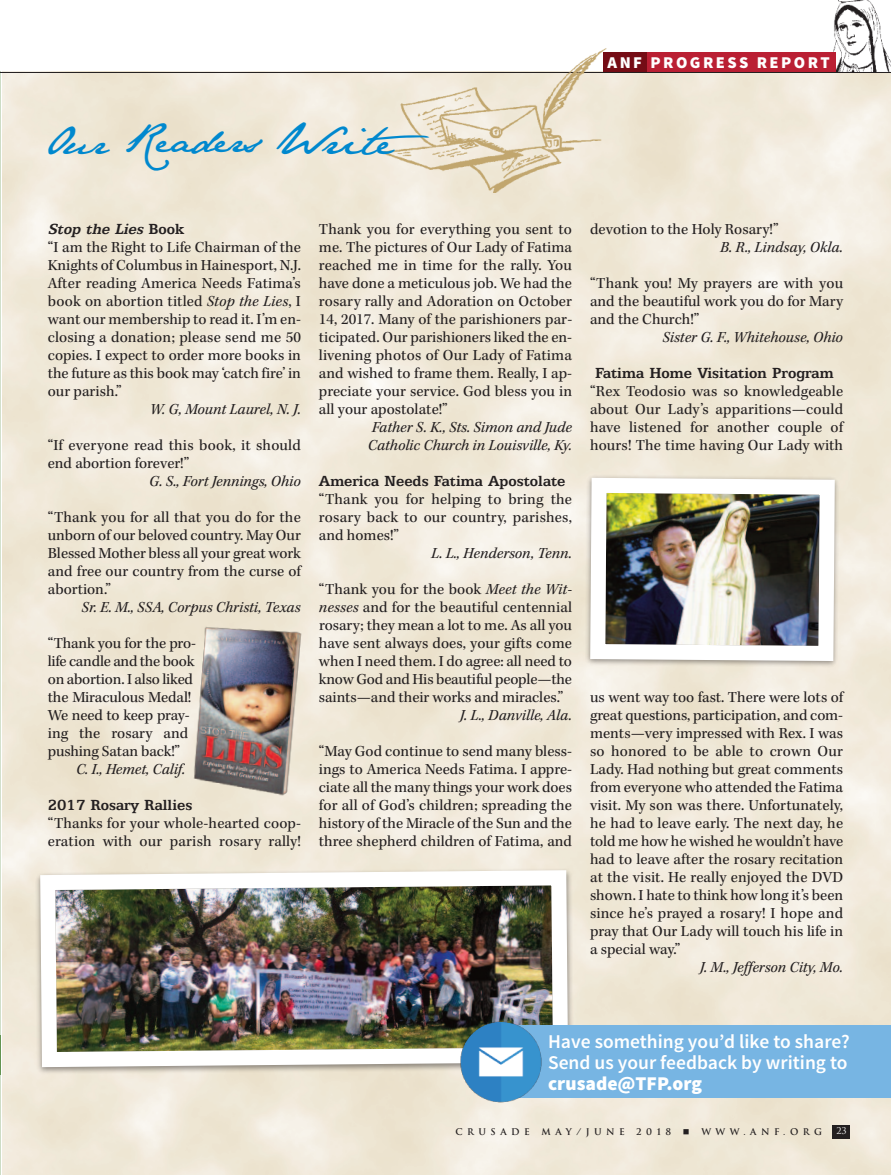
<style>
.page{position:relative;width:891px;height:1175px;background:#fff}
.page>*{position:absolute;margin:0;border:0;box-sizing:border-box;transform-origin:0 0}
.t1{font:36px "Jane Austen";color:#0088ce;scale:1.1 1}
.t2{font:600 19.5px/21px "Source Sans Pro";color:#fff}
.t3{font:900 19.5px "Source Sans Pro";color:#fff}
.t4{font:700 16.5px "Egyptian 505 BT";color:#231f20}
.t5{font:900 16.5px "Source Sans Pro";letter-spacing:.15em;color:#fff}
.t6{font:italic 700 16.5px "Egyptian 505 BT";color:#231f20}
.t7{font:15.75px/18px "Kepler Std";color:#231f20;text-align:justify}
.t8{font:italic 15.75px/18px "Kepler Std";color:#231f20}
.t9{font:700 9px "Trajan";letter-spacing:.5em;color:#231f20}
.t10{font:9px "Trajan Pro";color:#fff}
.s1{font-size:34.5px}
.s2{font-size:33px}
.s3{font-size:39px}
.s4{font-style:normal}
.s5{font-style:italic}
</style>
<div class="page">
<img style="left:2px;top:73px;width:889px;height:1101px">
<hr style="left:0;top:72px;width:1px;height:1102px;background:#d1dfcb">
<hr style="left:0;top:1035px;width:1px;height:39px;background:#639451">
<div style="left:832px;top:1124px;width:18px;height:14px;background:#231f20"></div>
<img style="left:833px;top:0;width:58px;height:72px">
<div style="left:603px;top:52px;width:44px;height:21px;background:#750c15"></div>
<div style="left:647px;top:52px;width:189px;height:21px;background:#ba1f33"></div>
<hr style="left:0;top:72px;width:891px;height:1px;background:#231f20">
<img style="left:381px;top:48px;width:227px;height:144px">
<img style="left:32px;top:861px;width:546px;height:216px">
<img style="left:33px;top:862px;width:543px;height:212px">
<img style="left:581px;top:469px;width:264px;height:202px">
<img style="left:583px;top:470px;width:259px;height:198px">
<div style="left:499px;top:1025px;width:392px;height:72px;background:#77b5e3"></div>
<img style="left:458px;top:1019px;width:89px;height:92px">
<img style="left:184px;top:619px;width:135px;height:182px">
<p class="t5" style="left:608px;top:56px;width:224px">ANF PROGRESS REPORT</p>
<h1 class="t1" style="left:45px;top:118px;width:351px"><span class="s1">O</span>ur <span class="s2">R</span>eaders W<span class="s3">rite</span></h1>
<p class="t6" style="left:48px;top:224px;width:138px">Stop the Lies <span class="s4">B o o k</span></p>
<p class="t7" style="left:48px;top:240px;width:255px">“I am the Right to Life Chairman of the Knights of Columbus in Hainesport, N.J.<br>After reading America Needs Fatima’s book on abortion titled <span class="s5">Stop the Lies</span>, I want our membership to read it. I’m en&shy;closing a donation; please send me 50 copies. I expect to order more books in the future as this book may ‘catch fire’ in our parish.”</p>
<p class="t8" style="left:150px;top:402px;width:152px">W. G, Mount Laurel, N. J.</p>
<p class="t7" style="left:48px;top:438px;width:255px">“If everyone read this book, it should end abortion forever!”</p>
<p class="t8" style="left:149px;top:474px;width:153px">G. S., Fort Jennings, Ohio</p>
<p class="t7" style="left:48px;top:510px;width:255px">“Thank you for all that you do for the unborn of our beloved country. May Our Blessed Mother bless all your great work and free our country from the curse of abortion.”</p>
<p class="t8" style="left:82px;top:600px;width:221px">Sr. E. M., SSA, Corpus Christi, Texas</p>
<p class="t7" style="left:48px;top:636px;width:150px;text-align:left">“Thank you for the pro&shy;life candle and the book on abortion. I also liked the Miraculous Medal!<br>We need to keep pray&shy;ing the rosary and pushing Satan back!”</p>
<p class="t8" style="left:76px;top:762px;width:111px">C. I., Hemet, Calif.</p>
<p class="t4" style="left:48px;top:800px;width:146px">2017 Rosary Rallies</p>
<p class="t7" style="left:48px;top:816px;width:255px">“Thanks for your whole-hearted coop&shy;eration with our parish rosary rally!</p>
<p class="t7" style="left:319px;top:222px;width:255px">Thank you for everything you sent to me. The pictures of Our Lady of Fatima reached me in time for the rally. You have done a meticulous job. We had the rosary rally and Adoration on October 14, 2017. Many of the parishioners par&shy;ticipated. Our parishioners liked the en&shy;livening photos of Our Lady of Fatima and wished to frame them. Really, I ap&shy;preciate your service. God bless you in all your apostolate!”</p>
<p class="t8" style="left:368px;top:420px;width:206px">Father S. K., Sts. Simon and Jude<br>Catholic Church in Louisville, Ky.</p>
<p class="t4" style="left:319px;top:476px;width:248px">America Needs Fatima Apostolate</p>
<p class="t7" style="left:319px;top:492px;width:255px">“Thank you for helping to bring the rosary back to our country, parishes, and homes!”</p>
<p class="t8" style="left:431px;top:546px;width:142px">L. L., Henderson, Tenn.</p>
<p class="t7" style="left:319px;top:582px;width:255px">“Thank you for the book <span class="s5">Meet the Wit&shy;nesses</span> and for the beautiful centennial rosary; they mean a lot to me. As all you have sent always does, your gifts come when I need them. I do agree: all need to know God and His beautiful people—the saints—and their works and miracles.”</p>
<p class="t8" style="left:460px;top:708px;width:114px">J. L., Danville, Ala.</p>
<p class="t7" style="left:319px;top:744px;width:255px">“May God continue to send many bless&shy;ings to America Needs Fatima. I appre&shy;ciate all the many things your work does for all of God’s children; spreading the history of the Miracle of the Sun and the three shepherd children of Fatima, and</p>
<p class="t7" style="left:590px;top:222px;width:190px">devotion to the Holy Rosary!”</p>
<p class="t8" style="left:720px;top:240px;width:124px">B. R., Lindsay, Okla.</p>
<p class="t7" style="left:590px;top:276px;width:255px">“Thank you! My prayers are with you and the beautiful work you do for Mary and the Church!”</p>
<p class="t8" style="left:662px;top:330px;width:182px">Sister G. F., Whitehouse, Ohio</p>
<p class="t4" style="left:595px;top:368px;width:240px">Fatima Home Visitation Program</p>
<p class="t7" style="left:590px;top:384px;width:255px">“Rex Teodosio was so knowledgeable about Our Lady’s apparitions—could have listened for another couple of hours! The time having Our Lady with</p>
<p class="t7" style="left:590px;top:690px;width:255px">us went way too fast. There were lots of great questions, participation, and com&shy;ments—very impressed with Rex. I was so honored to be able to crown Our Lady. Had nothing but great comments from everyone who attended the Fatima visit. My son was there. Unfortunately, he had to leave early. The next day, he told me how he wished he wouldn’t have had to leave after the rosary recitation at the visit. He really enjoyed the DVD shown. I hate to think how long it’s been since he’s prayed a rosary! I hope and pray that Our Lady will touch his life in a special way.”</p>
<p class="t8" style="left:700px;top:960px;width:145px">J. M., Jefferson City, Mo.</p>
<p class="t2" style="left:548px;top:1032px;width:303px">Have something you’d like to share?<br>Send us your feedback by writing to</p>
<p class="t3" style="left:548px;top:1076px;width:155px">crusade@TFP.org</p>
<p class="t9" style="left:456px;top:1126px;width:76px">CRUSADE</p>
<p class="t9" style="left:541px;top:1126px;width:85px">MAY/JUNE</p>
<p class="t9" style="left:637px;top:1126px;width:36px">2018</p>
<p class="t9" style="left:683px;top:1126px;width:141px">■ WWW.ANF.ORG</p>
<p class="t10" style="left:836px;top:1125px;width:12px">23</p>
</div>
